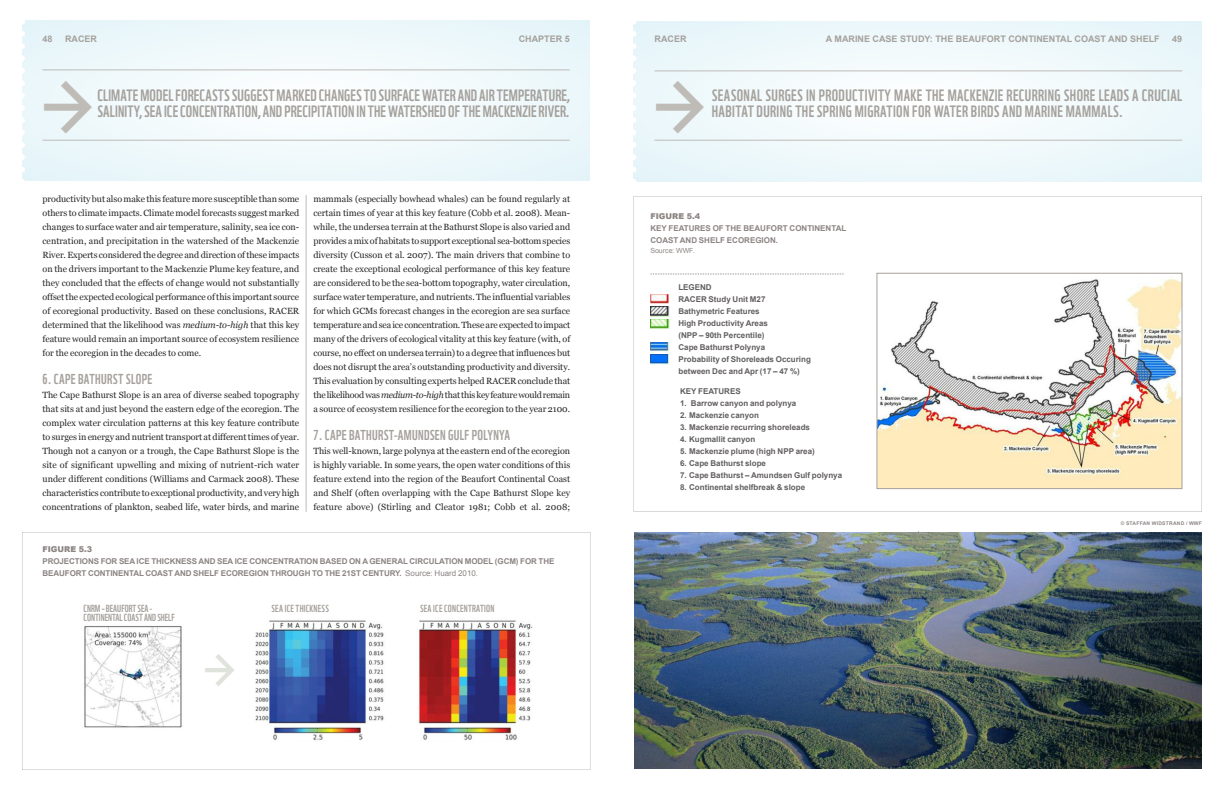
<style>
.page{position:relative;width:1224px;height:792px;background:#fff}
.page>*{position:absolute;margin:0;border:0;box-sizing:border-box;transform-origin:0 0}
.t1{font:16px "WWF";letter-spacing:.01em;color:#a5a19c}
.t2{font:14px "WWF";letter-spacing:.025em;color:#a5a19c}
.t3{font:10px/8.9px "WWF";color:#a5a19c}
.t4{font:10px "WWF";letter-spacing:.025em;color:#a5a19c}
.t5{font:9px/14px "Georgia";color:#272627;text-align:justify}
.t6{font:700 9px "Arial";color:#a5a19c}
.t7{font:700 8px/12px "Arial";color:#625e60}
.t8{font:700 8px/12px "Arial";letter-spacing:-.01em;color:#8c8483}
.t9{font:900 8px "Arial";color:#8c8483}
.t10{font:7px "Arial";color:#8c8483}
.t11{font:700 5px "Arial";letter-spacing:.05em;color:#8c8483}
.s1{font-style:italic}
.s2{font-weight:400}
</style>
<div class="page">
<svg style="left:634px;top:196px;width:568px;height:316px"></svg>
<svg style="left:22px;top:532px;width:568px;height:238px"></svg>
<img style="left:650px;top:294px;width:19px;height:10px">
<img style="left:650px;top:307px;width:19px;height:9px">
<img style="left:650px;top:319px;width:19px;height:10px">
<img style="left:650px;top:343px;width:19px;height:9px">
<img style="left:650px;top:355px;width:19px;height:9px">
<div style="left:634px;top:21px;width:568px;height:160px;background:#eff8fb"></div>
<hr style="left:655px;top:71px;width:527px;height:1px;background:#bfbcb8">
<hr style="left:655px;top:140px;width:527px;height:1px;background:#bfbcb8">
<hr style="left:918px;top:531px;width:1px;height:206px;background:#bfbcb8">
<svg style="left:633px;top:21px;width:4px;height:161px"></svg>
<div style="left:22px;top:21px;width:568px;height:160px;background:#eff8fb"></div>
<hr style="left:43px;top:70px;width:527px;height:1px;background:#bfbcb8">
<hr style="left:43px;top:140px;width:527px;height:1px;background:#bfbcb8">
<svg style="left:22px;top:21px;width:3px;height:160px"></svg>
<hr style="left:306px;top:195px;width:1px;height:317px;background:#bfbcb8">
<img style="left:879px;top:275px;width:301px;height:212px">
<div style="left:877px;top:273px;width:305px;height:216px;border:1px solid #a5a19c"></div>
<img style="left:233px;top:610px;width:310px;height:132px">
<img style="left:71px;top:610px;width:124px;height:132px">
<svg style="left:650px;top:274px;width:194px;height:1px"></svg>
<img style="left:634px;top:532px;width:568px;height:237px">
<svg style="left:205px;top:654px;width:30px;height:32px"></svg>
<p class="t6" style="left:43px;top:34px;width:12px">48</p>
<p class="t6" style="left:65px;top:34px;width:33px">RACER</p>
<p class="t6" style="left:519px;top:34px;width:53px">CHAPTER 5</p>
<h1 class="t1" style="left:97px;top:89px;width:474px">CLIMATEMODELFORECASTSSUGGESTMARKED CHANGESTO SURFACEWATER AND AIRTEMPERATURE,</h1>
<h1 class="t1" style="left:97px;top:105px;width:474px">SALINITY,SEA ICECONCENTRATION, AND PRECIPITATIONINTHEWATERSHED OFTHEMACKENZIERIVER.</h1>
<p class="t5" style="left:43px;top:192px;width:258px">productivity but also make this feature more susceptible than some others to climate impacts. Climate model forecasts suggest marked changes to surface water and air temperature, salinity, sea ice con&shy;centration, and precipitation in the watershed of the Mackenzie River. Experts considered the degree and direction of these impacts on the drivers important to the Mackenzie Plume key feature, and they concluded that the effects of change would not substantially offset the expected ecological performance of this important source of ecoregional productivity. Based on these conclusions, RACER determined that the likelihood was <span class="s1">medium-to-high</span> that this key feature would remain an important source of ecosystem resilience for the ecoregion in the decades to come.</p>
<h2 class="t2" style="left:43px;top:374px;width:111px">6.CAPEBATHURSTSLOPE</h2>
<p class="t5" style="left:43px;top:388px;width:258px">The Cape Bathurst Slope is an area of diverse seabed topography that sits at and just beyond the eastern edge of the ecoregion. The complex water circulation patterns at this key feature contribute to surges in energy and nutrient transport at different times of year.<br>Though not a canyon or a trough, the Cape Bathurst Slope is the site of significant upwelling and mixing of nutrient-rich water under different conditions (Williams and Carmack 2008). These characteristics contribute to exceptionalproductivity, andveryhigh concentrations of plankton, seabed life, water birds, and marine</p>
<p class="t5" style="left:313px;top:192px;width:258px">mammals (especially bowhead whales) can be found regularly at certain times of year at this key feature (Cobb et al. 2008). Mean&shy;while, the undersea terrain at the Bathurst Slope is also varied and provides amix ofhabitats to support exceptional sea-bottomspecies diversity (Cusson et al. 2007). The main drivers that combine to create the exceptional ecological performance of this key feature are considered to be the sea-bottom topography, water circulation, surface water temperature, and nutrients. The influential variables for which GCMs forecast changes in the ecoregion are sea surface temperature andsea ice concentration.These are expectedtoimpact many of the drivers of ecological vitality at this key feature (with, of course,no effect onundersea terrain)to a degree that influences but does not disrupt the area’s outstanding productivity and diversity.<br>This evaluation by consulting experts helped RACER conclude that thelikelihoodwas<span class="s1">medium-to-high</span>thatthiskeyfeaturewouldremain a source of ecosystem resilience for the ecoregion to the year 2100.</p>
<h2 class="t2" style="left:313px;top:430px;width:198px">7.CAPEBATHURST-AMUNDSENGULFPOLYNYA</h2>
<p class="t5" style="left:313px;top:444px;width:258px">This well-known, large polynya at the eastern end of the ecoregion is highly variable. In some years, the open water conditions of this feature extend into the region of the Beaufort Continental Coast and Shelf (often overlapping with the Cape Bathurst Slope key feature above) (Stirling and Cleator 1981; Cobb et al. 2008;</p>
<p class="t9" style="left:43px;top:543px;width:51px">FIGURE 5.3</p>
<p class="t8" style="left:43px;top:555px;width:513px">PROJECTIONS FOR SEA ICE THICKNESS AND SEA ICE CONCENTRATION BASED ON A GENERAL CIRCULATION MODEL (GCM) FOR THE<br>BEAUFORT CONTINENTAL COAST AND SHELF ECOREGION THROUGH TO THE 21ST CENTURY. <span class="s2">source: huard 2010.</span></p>
<p class="t3" style="left:84px;top:605px;width:93px">CNRM–BEAUFORTSEA -<br>CONTINENTALCOAST AND SHELF</p>
<p class="t4" style="left:272px;top:605px;width:59px">SEA ICETHICKNESS</p>
<p class="t4" style="left:420px;top:605px;width:76px">SEA ICECONCENTRATION</p>
<p class="t6" style="left:655px;top:34px;width:33px">RACER</p>
<p class="t6" style="left:826px;top:34px;width:335px">A MARINE CASE STUDY: THE BEAUFORT CONTINENTAL COAST AND SHELF</p>
<p class="t6" style="left:1172px;top:34px;width:12px">49</p>
<h1 class="t1" style="left:712px;top:90px;width:472px">SEASONAL SURGES IN PRODUCTIVITY MAKE THE MACKENZIE RECURRING SHORE LEADS A CRUCIAL</h1>
<h1 class="t1" style="left:712px;top:106px;width:413px">HABITAT DURINGTHESPRING MIGRATIONFOR WATERBIRDS AND MARINE MAMMALS.</h1>
<p class="t9" style="left:650px;top:210px;width:51px">FIGURE 5.4</p>
<p class="t8" style="left:650px;top:222px;width:198px">KEY FEATURES OF THE BEAUFORT CONTINENTAL<br>COAST AND SHELF ECOREGION.</p>
<p class="t10" style="left:650px;top:247px;width:46px">source: WWF.</p>
<p class="t7" style="left:678px;top:281px;width:134px">LEGEND<br>RACER STUDY UNIT M27<br>BATHYMETRIC FEATURES<br>HIGH PRODUCTIVITY AREAS<br>(NPP – 90TH PERCENTILE)<br>CAPE BATHURST POLYNYA<br>PROBABILITY OF SHORELEADS OCCURING<br>BETWEEN DEC AND APR (17 – 47 %)</p>
<p class="t7" style="left:680px;top:385px;width:62px">KEY FEATURES</p>
<p class="t7" style="left:680px;top:397px;width:118px">1. BARROW CANYON AND POLYNYA</p>
<p class="t7" style="left:680px;top:409px;width:80px">2. MACKENZIE CANYON</p>
<p class="t7" style="left:680px;top:421px;width:131px">3. MACKENZIE RECURRING SHORELEADS</p>
<p class="t7" style="left:680px;top:433px;width:77px">4. KUGMALLIT CANYON</p>
<p class="t7" style="left:680px;top:445px;width:136px">5. MACKENZIE PLUME (HIGH NPP AREA)</p>
<p class="t7" style="left:680px;top:457px;width:87px">6. CAPE BATHURST SLOPE</p>
<p class="t7" style="left:680px;top:469px;width:164px">7. CAPE BATHURST – AMUNDSEN GULF POLYNYA</p>
<p class="t7" style="left:680px;top:481px;width:127px">8. CONTINENTAL SHELFBREAK &amp; SLOPE</p>
<p class="t11" style="left:1121px;top:520px;width:83px">© STAFFAN WIDSTRAND / WWF</p>
</div>
